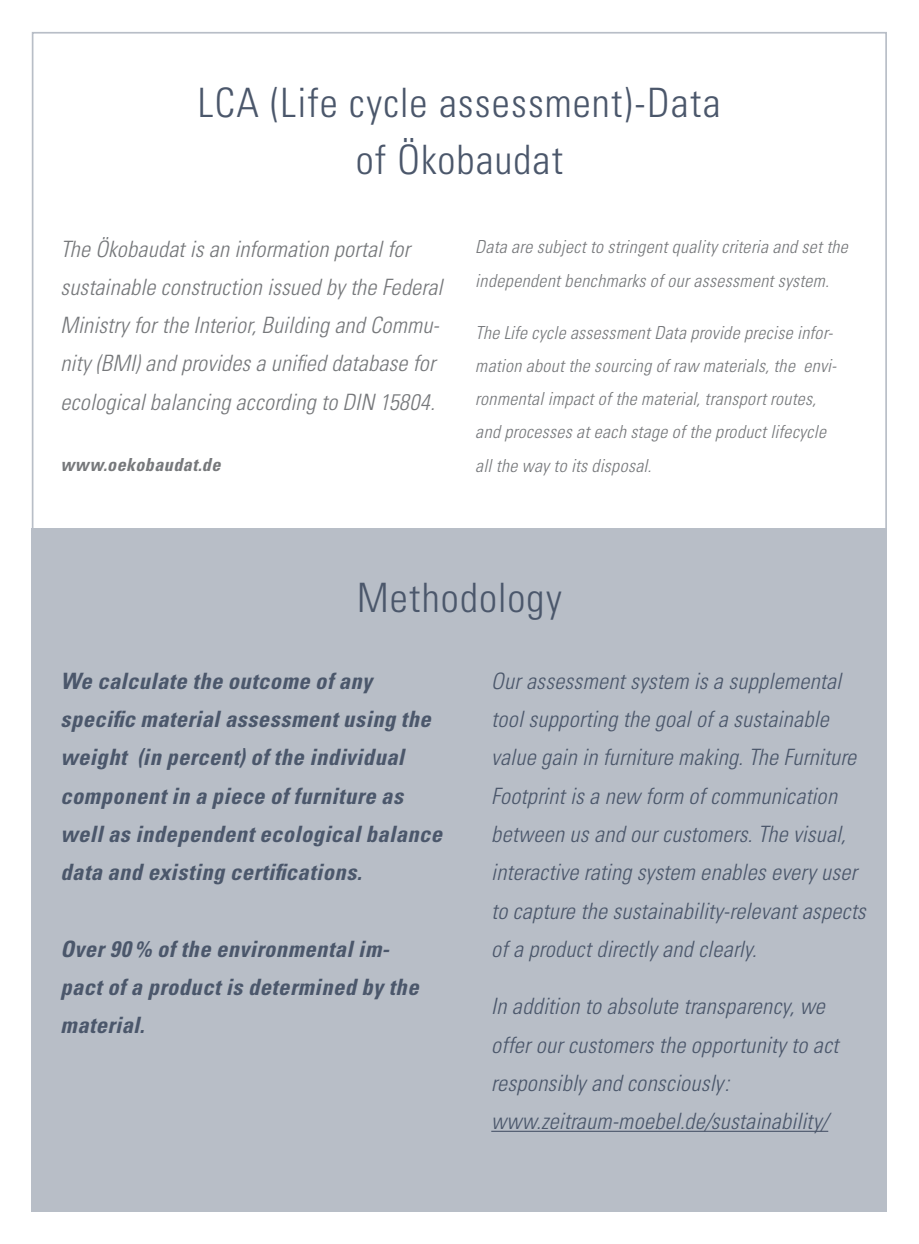
<style>
.page{position:relative;width:919px;height:1244px;background:#fff}
.page>*{position:absolute;margin:0;border:0;box-sizing:border-box;transform-origin:0 0}
.t1{font:300 condensed 40.5px/57.4px "Univers LT Std";letter-spacing:.025em;color:#4b576b;text-align:center}
.t2{font:italic 300 condensed 22.5px/38.2px "Univers LT Std";letter-spacing:.01em;color:#4b576b}
.t3{font:italic 700 condensed 22.5px/38.2px "Univers LT Std";letter-spacing:.02em;color:#4b576b}
.t4{font:italic 300 condensed 22.5px/38.2px "Univers LT Std";letter-spacing:.01em;color:#76787b}
.t5{font:italic 300 condensed 18px/33.1px "Univers LT Std";letter-spacing:.015em;color:#76787b}
.t6{font:italic 700 condensed 18px "Univers LT Std";letter-spacing:.025em;color:#76787b}
</style>
<div class="page">
<div style="left:32px;top:528px;width:854px;height:684px;background:#b8bec7"></div>
<hr style="left:491px;top:1130px;width:337px;height:2px;background:#4b576b">
<h1 class="t1" style="left:198px;top:74px;width:524px">LCA (Life cycle assessment)-Data of Ökobaudat</h1>
<p class="t4" style="left:60px;top:230px;width:383px">The Ökobaudat is an information portal for sustainable construction issued by the Federal Ministry for the Interior, Building and Commu&shy;nity (BMI) and provides a unified database for ecological balancing according to DIN 15804.</p>
<p class="t5" style="left:475px;top:231px;width:374px">Data are subject to stringent quality criteria and set the independent benchmarks of our assessment system.</p>
<p class="t5" style="left:475px;top:316px;width:361px">The Life cycle assessment Data provide precise infor-- mation about the sourcing of raw materials, the envi&shy;ronmental impact of the material, transport routes, and processes at each stage of the product lifecycle all the way to its disposal.</p>
<p class="t6" style="left:60px;top:454px;width:161px">www.oekobaudat.de</p>
<h1 class="t1" style="left:357px;top:569px;width:206px">Methodology</h1>
<p class="t3" style="left:60px;top:662px;width:383px">We calculate the outcome of any specific material assessment using the weight (in percent) of the individual component in a piece of furniture as well as independent ecological balance data and existing certifications.</p>
<p class="t3" style="left:60px;top:930px;width:359px">Over 90% of the environmental im&shy;pact of a product is determined by the material.</p>
<p class="t2" style="left:491px;top:662px;width:376px">Our assessment system is a supplemental tool supporting the goal of a sustainable value gain in furniture making. The Furniture Footprint is a new form of communication between us and our customers. The visual, interactive rating system enables every user to capture the sustainability-relevant aspects of a product directly and clearly.</p>
<p class="t2" style="left:491px;top:987px;width:348px">In addition to absolute transparency, we offer our customers the opportunity to act responsibly and consciously: www.zeitraum-moebel.de/sustainability/</p>
</div>
